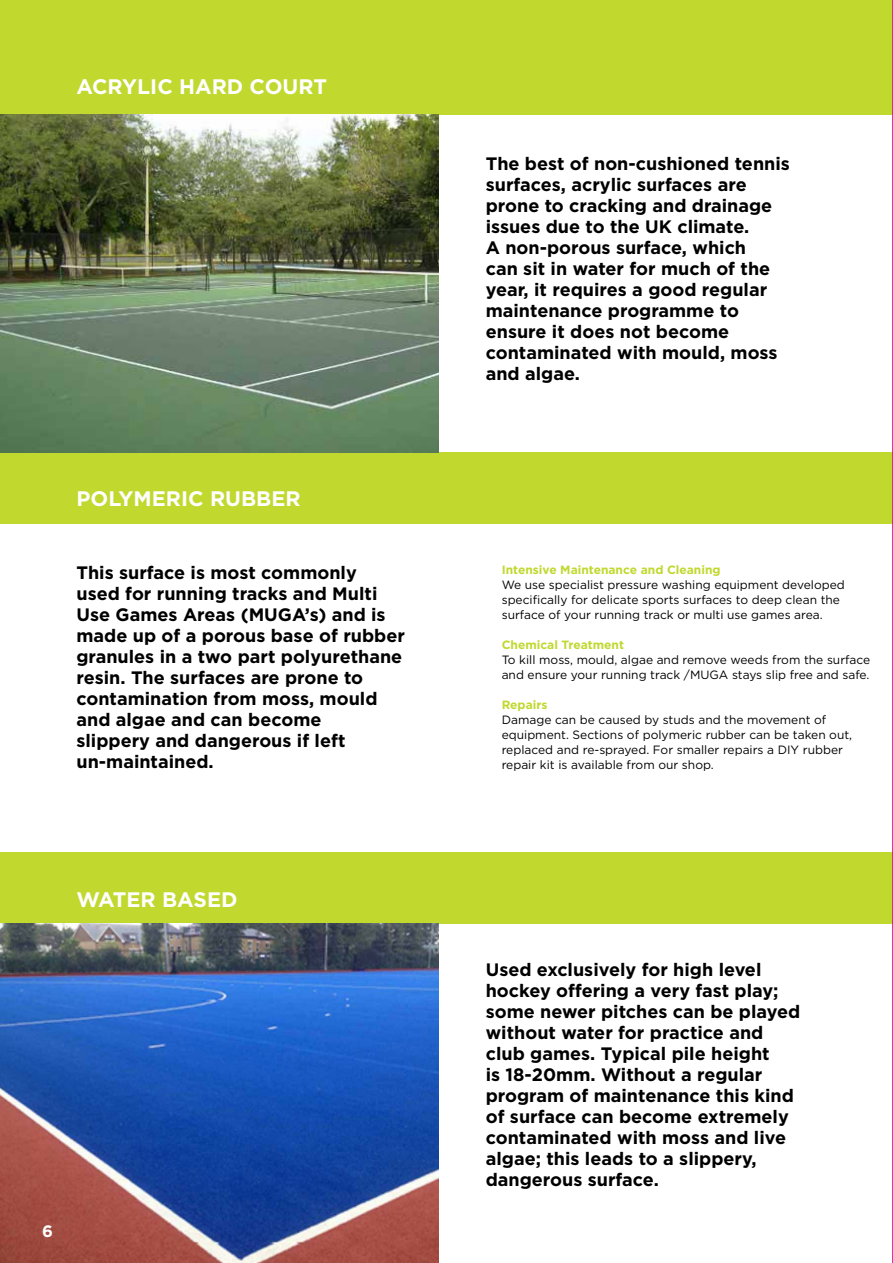
<style>
.page{position:relative;width:893px;height:1263px;background:#fff}
.page>*{position:absolute;margin:0;border:0;box-sizing:border-box;transform-origin:0 0}
.t1{font:700 21px "Gotham";color:#fff}
.t2{font:700 18px/21px "Gotham";color:#000}
.t3{font:700 16.5px "Gotham";color:#fff}
.t4{font:12px/15px "Gotham";color:#000}
.t5{font:700 12px "Gotham";color:#c1d82f}
</style>
<div class="page">
<div style="left:0;top:853px;width:893px;height:71px;background:#c1d82f"></div>
<div style="left:0;top:452px;width:893px;height:71px;background:#c1d82f"></div>
<div style="left:0;top:0;width:893px;height:115px;background:#c1d82f"></div>
<img style="left:0;top:924px;width:438px;height:338px">
<img style="left:0;top:115px;width:438px;height:338px">
<hr style="left:892px;top:0;width:1px;height:1263px;background:#ec008c">
<p class="t1" style="left:76px;top:73px;width:252px">ACRYLIC HARD COURT</p>
<p class="t1" style="left:76px;top:484px;width:226px">POLYMERIC RUBBER</p>
<p class="t2" style="left:76px;top:562px;width:330px">This surface is most commonly<br>used for running tracks and Multi<br>Use Games Areas (MUGA’s) and is made up of a porous base of rubber granules in a two part polyurethane resin. The surfaces are prone to contamination from moss, mould and algae and can become<br>slippery and dangerous if left un-maintained.</p>
<p class="t1" style="left:76px;top:885px;width:163px">WATER BASED</p>
<p class="t3" style="left:42px;top:1220px;width:12px">6</p>
<p class="t2" style="left:486px;top:153px;width:306px">The best of non-cushioned tennis surfaces, acrylic surfaces are prone to cracking and drainage issues due to the UK climate.<br>A non-porous surface, which<br>can sit in water for much of the year, it requires a good regular maintenance programme to ensure it does not become contaminated with mould, moss and algae.</p>
<p class="t5" style="left:502px;top:561px;width:220px">Intensive Maintenance and Cleaning</p>
<p class="t4" style="left:502px;top:577px;width:345px">We use specialist pressure washing equipment developed specifically for delicate sports surfaces to deep clean the surface of your running track or multi use games area.</p>
<p class="t5" style="left:502px;top:636px;width:124px">Chemical Treatment</p>
<p class="t4" style="left:502px;top:652px;width:370px">To kill moss, mould, algae and remove weeds from the surface and ensure your running track /MUGA stays slip free and safe.</p>
<p class="t5" style="left:502px;top:696px;width:47px">Repairs</p>
<p class="t4" style="left:502px;top:712px;width:352px">Damage can be caused by studs and the movement of equipment. Sections of polymeric rubber can be taken out, replaced and re-sprayed. For smaller repairs a DIY rubber repair kit is available from our shop.</p>
<p class="t2" style="left:486px;top:959px;width:316px">Used exclusively for high level hockey offering a very fast play; some newer pitches can be played without water for practice and club games. Typical pile height<br>is 18-20mm. Without a regular program of maintenance this kind of surface can become extremely contaminated with moss and live algae; this leads to a slippery, dangerous surface.</p>
</div>
